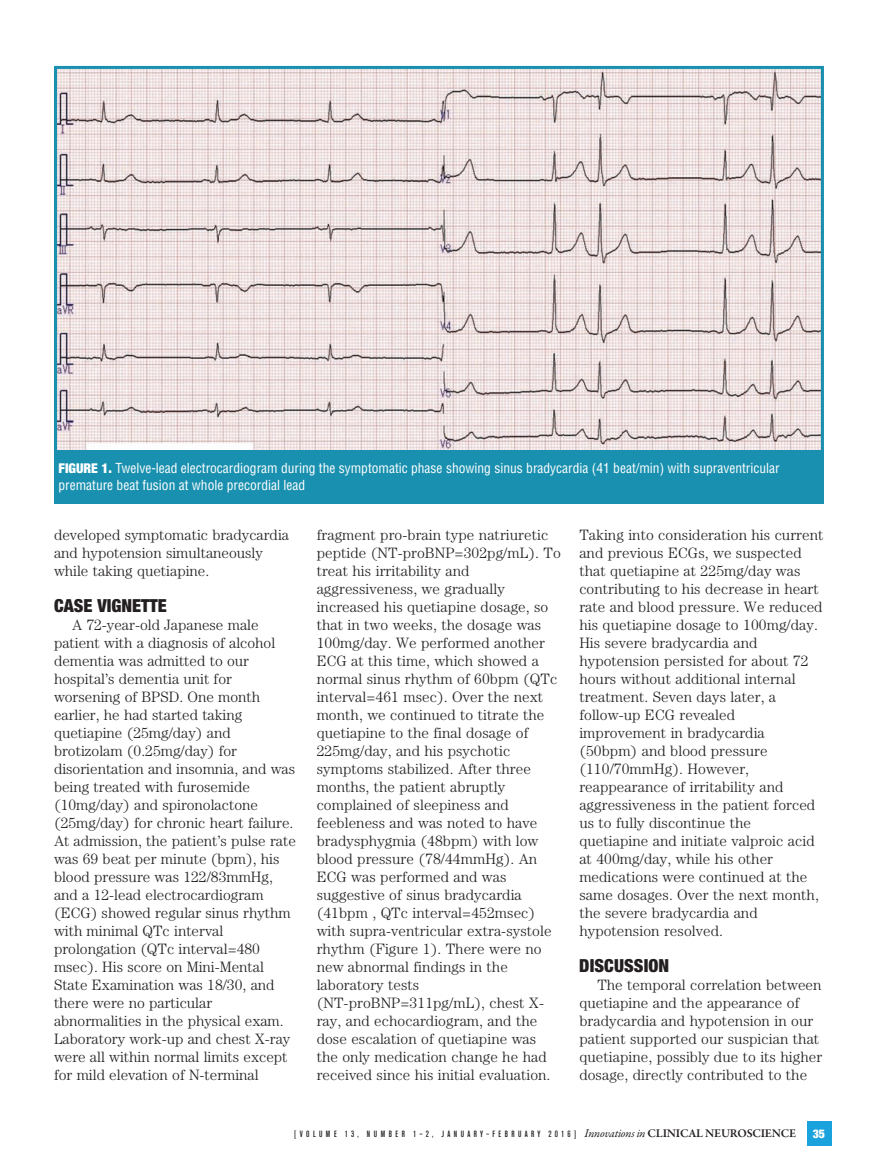
<style>
.page{position:relative;width:878px;height:1175px;background:#fff}
.page>*{position:absolute;margin:0;border:0;box-sizing:border-box;transform-origin:0 0}
.t1{font:900 condensed 18px "Helvetica Neue LT Std";color:#231f20}
.t2{font:300 15px/18px "Century Std";letter-spacing:.005em;color:#231f20}
.t3{font:condensed 13.5px/16.6px "Helvetica";color:#fff}
.t4{font:900 condensed 12px "Helvetica Neue LT Std";color:#fff}
.t5{font:500 condensed 9px "Akzidenz Grotesk BE";letter-spacing:.37em;color:#231f20}
.s1{font-family:"Helvetica Neue LT Std";font-weight:900}
.s2{font-family:"Garamond Premr Pro";font-weight:400;font-style:italic;font-stretch:normal;font-size:12px}
.s3{font-family:"Garamond Premr Pro";font-weight:600;font-stretch:normal;font-size:12px}
</style>
<div class="page">
<div style="left:806px;top:1121px;width:25px;height:24px;background:#1aa2dc"></div>
<img style="left:58px;top:70px;width:761px;height:380px">
<div style="left:54px;top:66px;width:769px;height:388px;border:3px solid #1990af"></div>
<div style="left:54px;top:450px;width:770px;height:54px;background:#1990af"></div>
<p class="t3" style="left:58px;top:460px;width:722px"><span class="s1">FIGURE 1.</span> Twelve-lead electrocardiogram during the symptomatic phase showing sinus bradycardia (41 beat/min) with supraventricular premature beat fusion at whole precordial lead</p>
<p class="t2" style="left:54px;top:527px;width:236px">developed symptomatic bradycardia and hypotension simultaneously while taking quetiapine.</p>
<p class="t1" style="left:54px;top:599px;width:114px">CASE VIGNETTE</p>
<p class="t2" style="left:54px;top:617px;width:243px;text-indent:18px">A 72-year-old Japanese male patient with a diagnosis of alcohol dementia was admitted to our hospital’s dementia unit for worsening of BPSD. One month earlier, he had started taking quetiapine (25mg/day) and brotizolam (0.25mg/day) for disorientation and insomnia, and was being treated with furosemide (10mg/day) and spironolactone (25mg/day) for chronic heart failure.<br>At admission, the patient’s pulse rate was 69 beat per minute (bpm), his blood pressure was 122/83mmHg, and a 12-lead electrocardiogram (ECG) showed regular sinus rhythm with minimal QTc interval prolongation (QTc interval=480 msec). His score on Mini-Mental<br>State Examination was 18/30, and there were no particular abnormalities in the physical exam.<br>Laboratory work-up and chest X-ray were all within normal limits except for mild elevation of N-terminal</p>
<p class="t2" style="left:317px;top:527px;width:246px">fragment pro-brain type natriuretic peptide (NT-proBNP=302pg/mL). To treat his irritability and aggressiveness, we gradually increased his quetiapine dosage, so that in two weeks, the dosage was<br>100mg/day. We performed another<br>ECG at this time, which showed a normal sinus rhythm of 60bpm (QTc interval=461 msec). Over the next month, we continued to titrate the quetiapine to the final dosage of<br>225mg/day, and his psychotic symptoms stabilized. After three months, the patient abruptly complained of sleepiness and feebleness and was noted to have bradysphygmia (48bpm) with low blood pressure (78/44mmHg). An<br>ECG was performed and was suggestive of sinus bradycardia (41bpm , QTc interval=452msec) with supra-ventricular extra-systole rhythm (Figure 1). There were no new abnormal findings in the laboratory tests (NT-proBNP=311pg/mL), chest X&shy;ray, and echocardiogram, and the dose escalation of quetiapine was the only medication change he had received since his initial evaluation.</p>
<p class="t2" style="left:579px;top:527px;width:246px">Taking into consideration his current and previous ECGs, we suspected that quetiapine at 225mg/day was contributing to his decrease in heart rate and blood pressure. We reduced his quetiapine dosage to 100mg/day.<br>His severe bradycardia and hypotension persisted for about 72 hours without additional internal treatment. Seven days later, a follow-up ECG revealed improvement in bradycardia (50bpm) and blood pressure (110/70mmHg). However, reappearance of irritability and aggressiveness in the patient forced us to fully discontinue the quetiapine and initiate valproic acid at 400mg/day, while his other medications were continued at the same dosages. Over the next month, the severe bradycardia and hypotension resolved.</p>
<p class="t1" style="left:579px;top:959px;width:91px">DISCUSSION</p>
<p class="t2" style="left:579px;top:977px;width:244px;text-indent:18px">The temporal correlation between quetiapine and the appearance of bradycardia and hypotension in our patient supported our suspician that quetiapine, possibly due to its higher dosage, directly contributed to the</p>
<p class="t5" style="left:294px;top:1131px;width:503px">[VOLUME 13, NUMBER 1–2, JANUARY–FEBRUARY 2016] <span class="s2">Innovations in</span> <span class="s3">CLINICAL NEUROSCIENCE</span></p>
<p class="t4" style="left:813px;top:1128px;width:14px">35</p>
</div>
